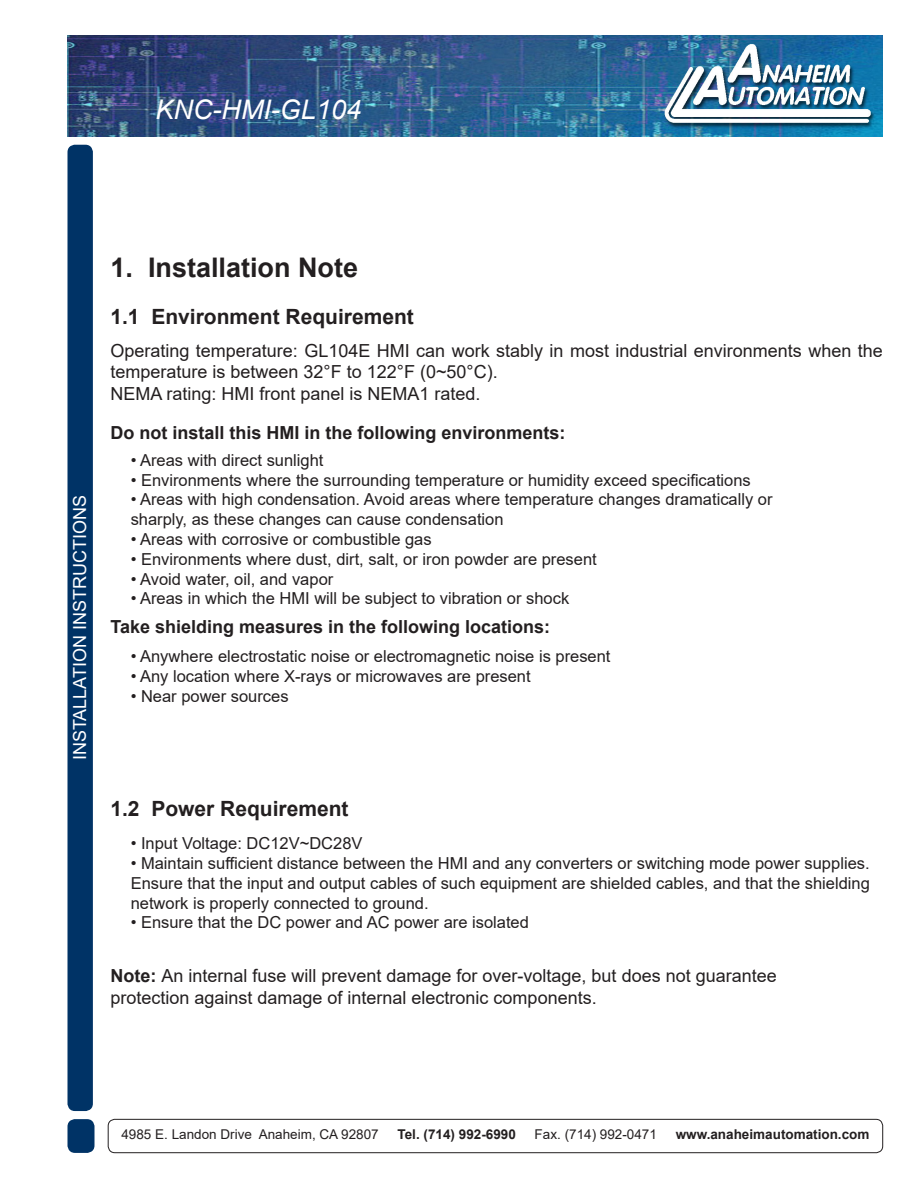
<style>
.page{position:relative;width:918px;height:1188px;background:#fff}
.page>*{position:absolute;margin:0;border:0;box-sizing:border-box;transform-origin:0 0}
.t1{font:700 27px "Arial";color:#231f20}
.t2{font:italic 27px "Arial";color:#fff}
.t3{font:700 21px "Arial";color:#231f20}
.t4{font:18px/21.6px "Arial";color:#231f20}
.t5{font:700 18px "Arial";color:#231f20}
.t6{font:18px "Arial";color:#fff}
.t7{font:16.5px/19.8px "Arial";color:#231f20}
.t8{font:13.5px "Arial";color:#231f20}
.t9{font:700 13.5px "Arial";color:#231f20}
.s1{font-weight:700}
</style>
<div class="page">
<img style="left:68px;top:35px;width:815px;height:101px">
<div style="left:68px;top:145px;width:24px;height:965px;background:#036;border-radius:7px"></div>
<div style="left:68px;top:145px;width:25px;height:966px;border:2px solid #036;border-radius:7px"></div>
<div style="left:68px;top:1120px;width:26px;height:32px;background:#036;border-radius:7px"></div>
<div style="left:68px;top:1119px;width:26px;height:34px;border:2px solid #036;border-radius:7px"></div>
<div style="left:108px;top:1119px;width:775px;height:34px;border:1px solid #231f20;border-radius:7px"></div>
<p class="t2" style="left:156px;top:92px;width:207px">KNC-HMI-GL104</p>
<p class="t6" style="left:67px;top:760px;width:267px;rotate:-90deg">INSTALLATION INSTRUCTIONS</p>
<p class="t1" style="left:110px;top:248px;width:249px">1. Installation Note</p>
<p class="t3" style="left:110px;top:302px;width:305px">1.1 Environment Requirement</p>
<p class="t4" style="left:110px;top:339px;width:774px">Operating temperature: GL104E HMI can work stably in most industrial environments when the temperature is between 32°F to 122°F (0~50°C).</p>
<p class="t4" style="left:110px;top:383px;width:372px">NEMA rating: HMI front panel is NEMA1 rated.</p>
<p class="t5" style="left:110px;top:420px;width:457px">Do not install this HMI in the following environments:</p>
<p class="t7" style="left:131px;top:450px;width:194px">• Areas with direct sunlight</p>
<p class="t7" style="left:131px;top:470px;width:622px">• Environments where the surrounding temperature or humidity exceed specifications</p>
<p class="t7" style="left:131px;top:490px;width:643px">• Areas with high condensation. Avoid areas where temperature changes dramatically or sharply, as these changes can cause condensation</p>
<p class="t7" style="left:131px;top:529px;width:303px">• Areas with corrosive or combustible gas</p>
<p class="t7" style="left:131px;top:549px;width:468px">• Environments where dust, dirt, salt, or iron powder are present</p>
<p class="t7" style="left:131px;top:569px;width:204px">• Avoid water, oil, and vapor</p>
<p class="t7" style="left:131px;top:589px;width:440px">• Areas in which the HMI will be subject to vibration or shock</p>
<p class="t5" style="left:110px;top:614px;width:441px">Take shielding measures in the following locations:</p>
<p class="t7" style="left:131px;top:646px;width:481px">• Anywhere electrostatic noise or electromagnetic noise is present</p>
<p class="t7" style="left:131px;top:666px;width:402px">• Any location where X-rays or microwaves are present</p>
<p class="t7" style="left:131px;top:686px;width:159px">• Near power sources</p>
<p class="t3" style="left:110px;top:794px;width:240px">1.2 Power Requirement</p>
<p class="t7" style="left:131px;top:833px;width:233px">• Input Voltage: DC12V~DC28V</p>
<p class="t7" style="left:131px;top:853px;width:741px;text-align:justify">• Maintain sufficient distance between the HMI and any converters or switching mode power supplies.<br>Ensure that the input and output cables of such equipment are shielded cables, and that the shielding network is properly connected to ground.</p>
<p class="t7" style="left:131px;top:913px;width:400px">• Ensure that the DC power and AC power are isolated</p>
<p class="t4" style="left:110px;top:965px;width:668px"><span class="s1">Note:</span> An internal fuse will prevent damage for over-voltage, but does not guarantee protection against damage of internal electronic components.</p>
<p class="t8" style="left:121px;top:1125px;width:259px">4985 E. Landon Drive Anaheim, CA 92807</p>
<p class="t9" style="left:398px;top:1124px;width:120px">Tel. (714) 992-6990</p>
<p class="t8" style="left:535px;top:1125px;width:124px">Fax. (714) 992-0471</p>
<p class="t9" style="left:676px;top:1124px;width:195px">www.anaheimautomation.com</p>
</div>
